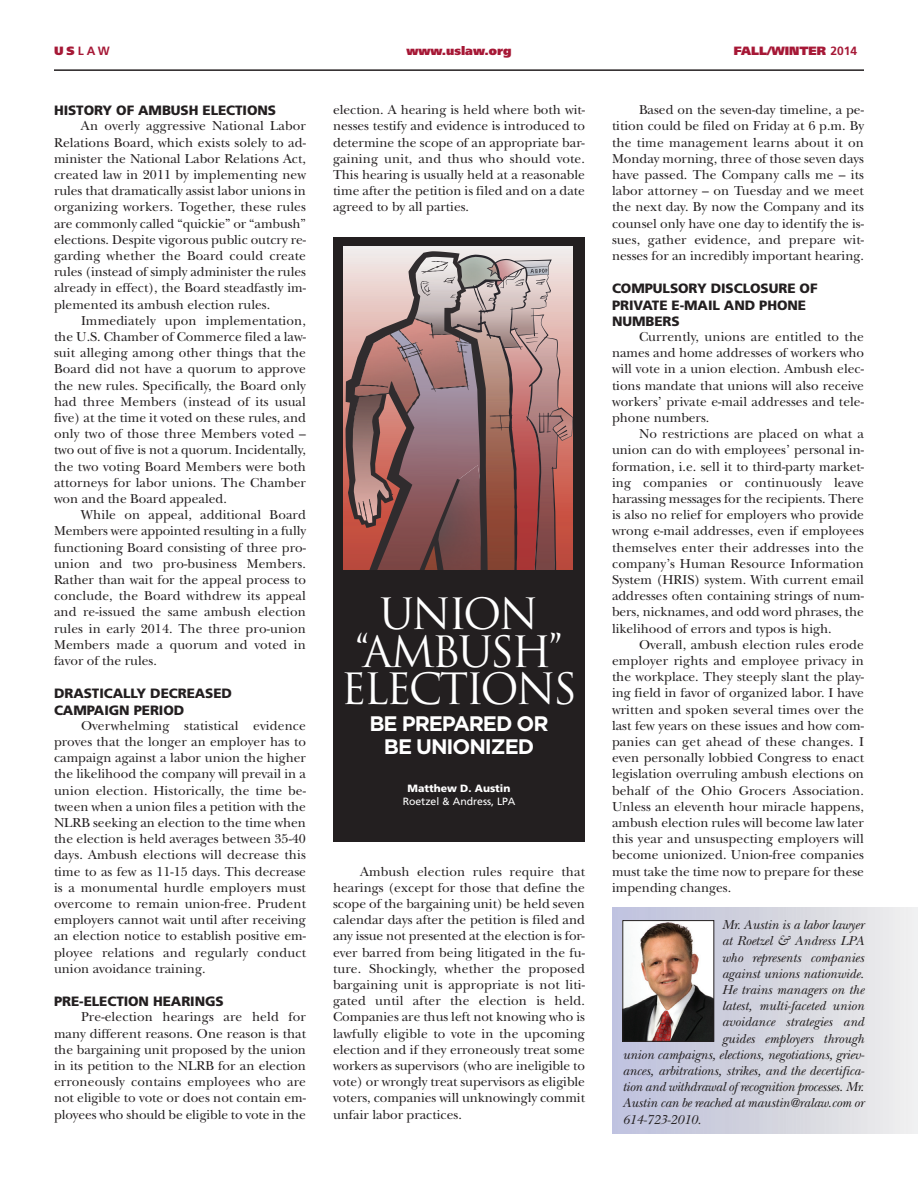
<style>
.page{position:relative;width:918px;height:1188px;background:#fff}
.page>*{position:absolute;margin:0;border:0;box-sizing:border-box;transform-origin:0 0}
.t1{font:42px/37.5px "Trajan";letter-spacing:-.065em;color:#fff;text-align:center}
.t2{font:700 21px/22.5px "Gotham";letter-spacing:-.05em;color:#fff;text-align:center}
.t3{font:13.5px/16.2px "New Baskerville";color:#231f20;text-align:justify}
.t4{font:italic 13.5px "New Baskerville";letter-spacing:-.01em;color:#231f20}
.t5{font:900 13.5px/16.2px "Frutiger";letter-spacing:-.005em;color:#231f20}
.t6{font:900 12px "Frutiger";color:#a61836}
.t7{font:700 12px "Frutiger";color:#a61836}
.t8{font:10.5px "Frutiger";color:#fff}
.t9{font:900 10.5px "Frutiger";color:#fff}
.s1{font-weight:900}
.s2{font-weight:700}
</style>
<div class="page">
<hr style="left:54px;top:69px;width:810px;height:2px;background:#231f20">
<img style="left:624px;top:922px;width:88px;height:118px">
<div style="left:622px;top:920px;width:92px;height:122px;border:1px solid #231f20"></div>
<div style="left:333px;top:237px;width:252px;height:605px;background:#231f20"></div>
<svg style="left:344px;top:251px;width:176px;height:319px"></svg>
<svg style="left:421px;top:255px;width:152px;height:315px;background:#a17674"></svg>
<p class="t7" style="left:54px;top:46px;width:57px"><span class="s1">US</span>LAW</p>
<p class="t6" style="left:406px;top:46px;width:107px">www.uslaw.org</p>
<p class="t6" style="left:734px;top:46px;width:125px">FALL/WINTER <span class="s2">2014</span></p>
<p class="t5" style="left:54px;top:103px;width:224px">HISTORY OF AMBUSH ELECTIONS</p>
<p class="t3" style="left:54px;top:120px;width:254px;text-indent:27px">An overly aggressive National Labor Relations Board, which exists solely to ad&shy;minister the National Labor Relations Act, created law in 2011 by implementing new rules that dramatically assist labor unions in organizing workers. Together, these rules are commonly called “quickie” or “ambush” elections. Despite vigorous public outcry re&shy;garding whether the Board could create rules (instead of simply administer the rules already in effect), the Board steadfastly im&shy;plemented its ambush election rules.</p>
<p class="t3" style="left:54px;top:314px;width:254px;text-indent:27px">Immediately upon implementation, the U.S. Chamber of Commerce filed a law&shy;suit alleging among other things that the Board did not have a quorum to approve the new rules. Specifically, the Board only had three Members (instead of its usual five) at the time it voted on these rules, and only two of those three Members voted – two out of five is not a quorum. Incidentally, the two voting Board Members were both attorneys for labor unions. The Chamber won and the Board appealed.</p>
<p class="t3" style="left:54px;top:508px;width:254px;text-indent:27px">While on appeal, additional Board Members were appointed resulting in a fully functioning Board consisting of three pro&shy;union and two pro-business Members.<br>Rather than wait for the appeal process to conclude, the Board withdrew its appeal and re-issued the same ambush election rules in early 2014. The three pro-union Members made a quorum and voted in favor of the rules.</p>
<p class="t5" style="left:54px;top:687px;width:180px">DRASTICALLY DECREASED<br>CAMPAIGN PERIOD</p>
<p class="t3" style="left:54px;top:719px;width:254px;text-indent:27px">Overwhelming statistical evidence proves that the longer an employer has to campaign against a labor union the higher the likelihood the company will prevail in a union election. Historically, the time be&shy;tween when a union files a petition with the NLRB seeking an election to the time when the election is held averages between 35-40 days. Ambush elections will decrease this time to as few as 11-15 days. This decrease is a monumental hurdle employers must overcome to remain union-free. Prudent employers cannot wait until after receiving an election notice to establish positive em&shy;ployee relations and regularly conduct union avoidance training.</p>
<p class="t5" style="left:54px;top:994px;width:171px">PRE-ELECTION HEARINGS</p>
<p class="t3" style="left:54px;top:1011px;width:254px;text-indent:27px">Pre-election hearings are held for many different reasons. One reason is that the bargaining unit proposed by the union in its petition to the NLRB for an election erroneously contains employees who are not eligible to vote or does not contain em&shy;ployees who should be eligible to vote in the</p>
<p class="t3" style="left:333px;top:103px;width:254px">election. A hearing is held where both wit&shy;nesses testify and evidence is introduced to determine the scope of an appropriate bar&shy;gaining unit, and thus who should vote.<br>This hearing is usually held at a reasonable time after the petition is filed and on a date agreed to by all parties.</p>
<h1 class="t1" style="left:341px;top:596px;width:238px">UNION “AMBUSH”<br>ELECTIONS</h1>
<h2 class="t2" style="left:369px;top:714px;width:181px">BE PREPARED OR<br>BE UNIONIZED</h2>
<p class="t9" style="left:408px;top:784px;width:104px">Matthew D. Austin</p>
<p class="t8" style="left:403px;top:797px;width:114px">Roetzel &amp; Andress, LPA</p>
<p class="t3" style="left:333px;top:865px;width:254px;text-indent:27px">Ambush election rules require that hearings (except for those that define the scope of the bargaining unit) be held seven calendar days after the petition is filed and any issue not presented at the election is for&shy;ever barred from being litigated in the fu&shy;ture. Shockingly, whether the proposed bargaining unit is appropriate is not liti&shy;gated until after the election is held.<br>Companies are thus left not knowing who is lawfully eligible to vote in the upcoming election and if they erroneously treat some workers as supervisors (who are ineligible to vote) or wrongly treat supervisors as eligible voters, companies will unknowingly commit unfair labor practices.</p>
<p class="t3" style="left:612px;top:103px;width:254px;text-indent:27px">Based on the seven-day timeline, a pe&shy;tition could be filed on Friday at 6 p.m. By the time management learns about it on Monday morning, three of those seven days have passed. The Company calls me – its labor attorney – on Tuesday and we meet the next day. By now the Company and its counsel only have one day to identify the is&shy;sues, gather evidence, and prepare wit&shy;nesses for an incredibly important hearing.</p>
<p class="t5" style="left:612px;top:282px;width:207px">COMPULSORY DISCLOSURE OF<br>PRIVATE E-MAIL AND PHONE<br>NUMBERS</p>
<p class="t3" style="left:612px;top:330px;width:254px;text-indent:27px">Currently, unions are entitled to the names and home addresses of workers who will vote in a union election. Ambush elec&shy;tions mandate that unions will also receive workers’ private e-mail addresses and tele&shy;phone numbers.</p>
<p class="t3" style="left:612px;top:427px;width:254px;text-indent:27px">No restrictions are placed on what a union can do with employees’ personal in&shy;formation, i.e. sell it to third-party market&shy;ing companies or continuously leave harassing messages for the recipients. There is also no relief for employers who provide wrong e-mail addresses, even if employees themselves enter their addresses into the company’s Human Resource Information System (HRIS) system. With current email addresses often containing strings of num&shy;bers, nicknames, and odd word phrases, the likelihood of errors and typos is high.</p>
<p class="t3" style="left:612px;top:638px;width:254px;text-indent:27px">Overall, ambush election rules erode employer rights and employee privacy in the workplace. They steeply slant the play&shy;ing field in favor of organized labor. I have written and spoken several times over the last few years on these issues and how com&shy;panies can get ahead of these changes. I even personally lobbied Congress to enact legislation overruling ambush elections on behalf of the Ohio Grocers Association.<br>Unless an eleventh hour miracle happens, ambush election rules will become law later this year and unsuspecting employers will become unionized. Union-free companies must take the time now to prepare for these impending changes.</p>
<p class="t4" style="left:722px;top:920px;width:144px">Mr. Austin is a labor lawyer</p>
<p class="t4" style="left:722px;top:936px;width:144px">at Roetzel &amp; Andress LPA</p>
<p class="t4" style="left:722px;top:953px;width:144px">who represents companies</p>
<p class="t4" style="left:722px;top:969px;width:144px">against unions nationwide.</p>
<p class="t4" style="left:722px;top:985px;width:144px">He trains managers on the</p>
<p class="t4" style="left:722px;top:1001px;width:144px">latest, multi-faceted union</p>
<p class="t4" style="left:722px;top:1017px;width:144px">avoidance strategies and</p>
<p class="t4" style="left:722px;top:1034px;width:144px">guides employers through</p>
<p class="t4" style="left:622px;top:1050px;width:244px">union campaigns, elections, negotiations, griev-</p>
<p class="t4" style="left:622px;top:1066px;width:244px">ances, arbitrations, strikes, and the decertifica-</p>
<p class="t4" style="left:622px;top:1082px;width:243px">tion and withdrawal of recognition processes. Mr.</p>
<p class="t4" style="left:622px;top:1098px;width:243px">Austin can be reached at maustin@ralaw.com or</p>
<p class="t4" style="left:622px;top:1115px;width:80px">614-723-2010.</p>
</div>
